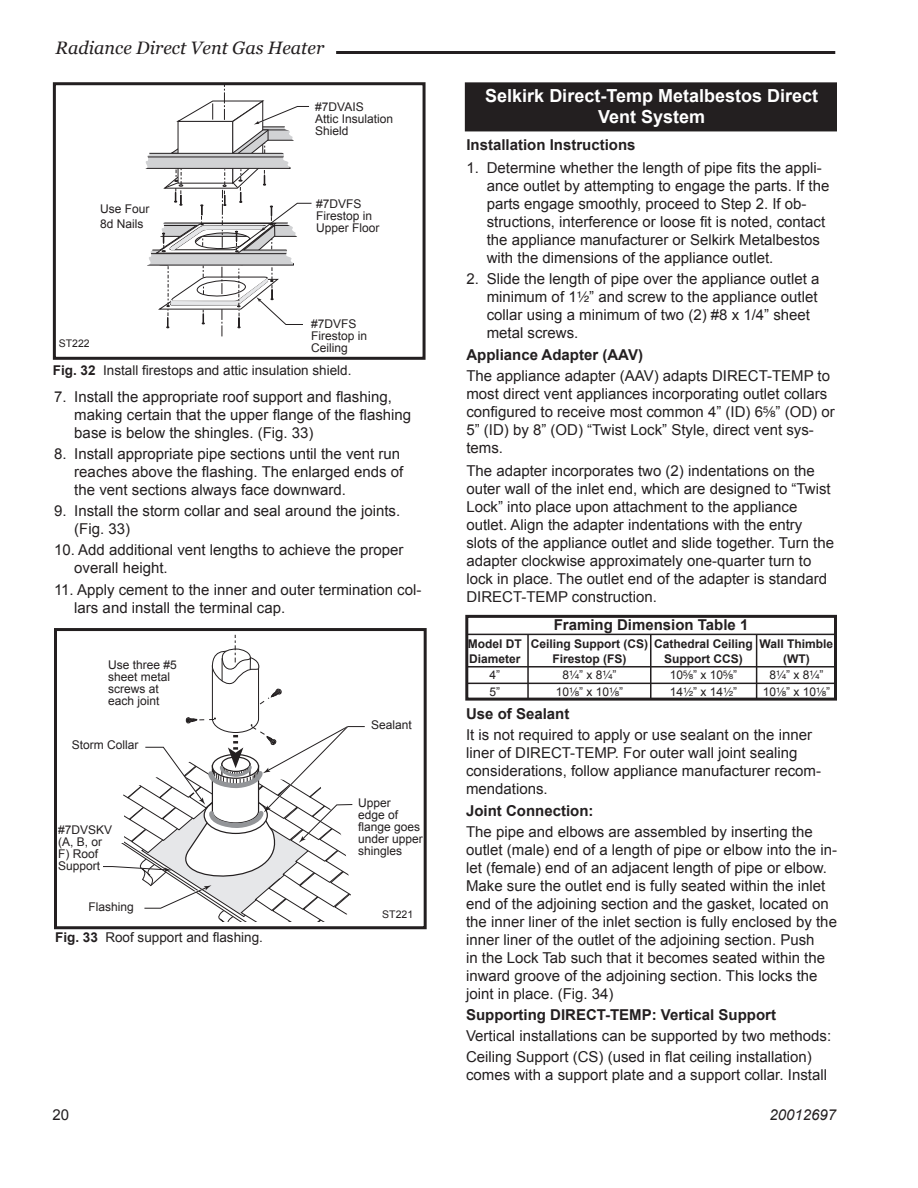
<style>
.page{position:relative;width:918px;height:1188px;background:#fff}
.page>*{position:absolute;margin:0;border:0;box-sizing:border-box;transform-origin:0 0}
.t1{font:700 18px/21.6px "Arial";color:#fff;text-align:center}
.t2{font:italic 18px "Georgia";color:#231f20}
.t3{font:15px/18px "Arial";color:#231f20}
.t4{font:700 15px "Arial";color:#231f20}
.t5{font:italic 15px "Arial";color:#231f20}
.t6{font:13.5px "Arial";color:#231f20}
.t7{font:12px/12px "Arial";color:#231f20}
.t8{font:700 12px/14.4px "Arial";color:#231f20}
.t9{font:12px "Helvetica Fraction";color:#231f20}
.t10{font:10.95px/13.4px "Helvetica";color:#231f20}
.t11{font:10.5px "Arial";color:#231f20}
.s1{font-weight:700}
.s2{color:#fff}
.s3{font-family:"Helvetica Fraction"}
.s4{font-family:"Arial"}
</style>
<div class="page">
<hr style="left:336px;top:51px;width:499px;height:3px;background:#231f20">
<div style="left:466px;top:83px;width:370px;height:48px;background:#231f20"></div>
<div style="left:465px;top:82px;width:372px;height:49px;border:2px solid #231f20"></div>
<svg style="left:145px;top:86px;width:167px;height:250px"></svg>
<div style="left:53px;top:82px;width:373px;height:278px;border:3px solid #231f20"></div>
<svg style="left:104px;top:635px;width:261px;height:287px"></svg>
<div style="left:94px;top:810px;width:30px;height:32px;background:#fff"></div>
<div style="left:54px;top:628px;width:373px;height:301px;border:3px solid #231f20"></div>
<hr style="left:466px;top:634px;width:370px;height:1px;background:#231f20">
<hr style="left:466px;top:666px;width:370px;height:2px;background:#231f20">
<hr style="left:466px;top:683px;width:370px;height:1px;background:#231f20">
<div style="left:465px;top:615px;width:372px;height:86px;border:3px solid #231f20"></div>
<hr style="left:527px;top:635px;width:2px;height:65px;background:#231f20">
<hr style="left:650px;top:634px;width:2px;height:66px;background:#231f20">
<hr style="left:756px;top:635px;width:1px;height:65px;background:#231f20">
<p class="t2" style="left:56px;top:37px;width:270px">Radiance Direct Vent Gas Heater</p>
<p class="t7" style="left:100px;top:202px;width:51px;line-height:14.7px">Use Four<br>8d Nails</p>
<p class="t7" style="left:315px;top:101px;width:80px">#7DVAIS<br>Attic Insulation<br>Shield</p>
<p class="t7" style="left:316px;top:198px;width:65px">#7DVFS<br>Firestop in<br>Upper Floor</p>
<p class="t7" style="left:311px;top:318px;width:58px">#7DVFS<br>Firestop in<br>Ceiling</p>
<p class="t11" style="left:59px;top:338px;width:32px">ST222</p>
<p class="t6" style="left:53px;top:362px;width:300px"><span class="s1">Fig. 32</span> Install firestops and attic insulation shield.</p>
<p class="t3" style="left:74px;top:387px;width:338px;text-indent:-20px">7. Install the appropriate roof support and flashing, making certain that the upper flange of the flashing base is below the shingles. (Fig. 33)</p>
<p class="t3" style="left:74px;top:445px;width:331px;text-indent:-20px">8. Install appropriate pipe sections until the vent run reaches above the flashing. The enlarged ends of the vent sections always face downward.</p>
<p class="t3" style="left:74px;top:502px;width:327px;text-indent:-20px">9. Install the storm collar and seal around the joints. (Fig. 33)</p>
<p class="t3" style="left:74px;top:541px;width:331px;text-indent:-20px">10. Add additional vent lengths to achieve the proper overall height.</p>
<p class="t3" style="left:74px;top:580px;width:349px;text-indent:-20px">11. Apply cement to the inner and outer termination col&shy;lars and install the terminal cap.</p>
<p class="t10" style="left:196px;top:401px;width:79px">ST222<br>vent thru ceiling<br>12/99</p>
<p class="t7" style="left:108px;top:658px;width:70px">Use three #5 sheet metal screws at each joint</p>
<p class="t7" style="left:72px;top:738px;width:68px">Storm Collar</p>
<p class="t7" style="left:58px;top:824px;width:56px">#7DVSKV (A, B, or<br>F) Roof<br>Support</p>
<p class="t7" style="left:89px;top:901px;width:47px">Flashing</p>
<p class="t6" style="left:55px;top:929px;width:209px"><span class="s1">Fig. 33</span> Roof support and flashing.</p>
<p class="t3" style="left:52px;top:1106px;width:35px">20<span class="s2">20</span></p>
<p class="t7" style="left:371px;top:719px;width:42px">Sealant</p>
<p class="t7" style="left:358px;top:797px;width:66px">Upper<br>edge of flange goes under upper shingles</p>
<p class="t11" style="left:382px;top:908px;width:32px">ST221</p>
<p class="t1" style="left:485px;top:84px;width:334px">Selkirk Direct-Temp Metalbestos Direct<br>Vent System</p>
<p class="t4" style="left:466px;top:136px;width:171px">Installation Instructions</p>
<p class="t3" style="left:487px;top:159px;width:344px;text-indent:-20px">1. Determine whether the length of pipe fits the appli&shy;ance outlet by attempting to engage the parts. If the parts engage smoothly, proceed to Step 2. If ob&shy;structions, interference or loose fit is noted, contact the appliance manufacturer or Selkirk Metalbestos with the dimensions of the appliance outlet.</p>
<p class="t3" style="left:487px;top:270px;width:334px;text-indent:-20px">2. Slide the length of pipe over the appliance outlet a minimum of 1<span class="s3">¹⁄₂</span>” and screw to the appliance outlet collar using a minimum of two (2) #8 x 1/4” sheet metal screws.</p>
<p class="t4" style="left:466px;top:346px;width:178px">Appliance Adapter (AAV)</p>
<p class="t3" style="left:466px;top:367px;width:370px">The appliance adapter (AAV) adapts DIRECT-TEMP to most direct vent appliances incorporating outlet collars configured to receive most common 4” (ID) 6<span class="s3">⁵⁄₈</span>” (OD) or 5” (ID) by 8” (OD) “Twist Lock” Style, direct vent sys&shy;tems.</p>
<p class="t3" style="left:466px;top:462px;width:369px">The adapter incorporates two (2) indentations on the outer wall of the inlet end, which are designed to “Twist Lock” into place upon attachment to the appliance outlet. Align the adapter indentations with the entry slots of the appliance outlet and slide together. Turn the adapter clockwise approximately one-quarter turn to lock in place. The outlet end of the adapter is standard DIRECT-TEMP construction.</p>
<p class="t4" style="left:554px;top:617px;width:196px">Framing Dimension Table 1</p>
<p class="t8" style="left:468px;top:637px;width:367px">Model DT Ceiling Support (CS) Cathedral Ceiling Wall Thimble<br>Diameter</p>
<p class="t8" style="left:552px;top:651px;width:76px">Firestop (FS)</p>
<p class="t8" style="left:664px;top:651px;width:80px">Support CCS)</p>
<p class="t8" style="left:783px;top:651px;width:28px">(WT)</p>
<p class="t7" style="left:490px;top:669px;width:12px">4”</p>
<p class="t9" style="left:562px;top:670px;width:55px"><span class="s4">8</span>¹⁄₄<span class="s4">” x 8</span>¹⁄₄<span class="s4">”</span></p>
<p class="t7" style="left:670px;top:669px;width:69px">10<span class="s3">⁵⁄₈</span>” x 10<span class="s3">⁵⁄₈</span>”</p>
<p class="t9" style="left:769px;top:670px;width:55px"><span class="s4">8</span>¹⁄₄<span class="s4">” x 8</span>¹⁄₄<span class="s4">”</span></p>
<p class="t7" style="left:490px;top:686px;width:12px">5”</p>
<p class="t7" style="left:556px;top:686px;width:69px">10<span class="s3">¹⁄₈</span>” x 10<span class="s3">¹⁄₈</span>”</p>
<p class="t7" style="left:670px;top:686px;width:69px">14<span class="s3">¹⁄₂</span>” x 14<span class="s3">¹⁄₂</span>”</p>
<p class="t7" style="left:763px;top:686px;width:69px">10<span class="s3">¹⁄₈</span>” x 10<span class="s3">¹⁄₈</span>”</p>
<p class="t4" style="left:466px;top:705px;width:105px">Use of Sealant</p>
<p class="t3" style="left:466px;top:726px;width:357px">It is not required to apply or use sealant on the inner liner of DIRECT-TEMP. For outer wall joint sealing considerations, follow appliance manufacturer recom&shy;mendations.</p>
<p class="t4" style="left:466px;top:802px;width:129px">Joint Connection:</p>
<p class="t3" style="left:466px;top:823px;width:372px">The pipe and elbows are assembled by inserting the outlet (male) end of a length of pipe or elbow into the in&shy;let (female) end of an adjacent length of pipe or elbow.<br>Make sure the outlet end is fully seated within the inlet end of the adjoining section and the gasket, located on the inner liner of the inlet section is fully enclosed by the inner liner of the outlet of the adjoining section. Push<br>in the Lock Tab such that it becomes seated within the inward groove of the adjoining section. This locks the joint in place. (Fig. 34)</p>
<p class="t4" style="left:466px;top:1006px;width:312px">Supporting DIRECT-TEMP: Vertical Support</p>
<p class="t3" style="left:466px;top:1025px;width:367px;line-height:21.3px">Vertical installations can be supported by two methods:<br>Ceiling Support (CS) (used in flat ceiling installation)</p>
<p class="t3" style="left:466px;top:1066px;width:363px">comes with a support plate and a support collar. Install</p>
<p class="t5" style="left:770px;top:1106px;width:68px">20012697</p>
</div>
